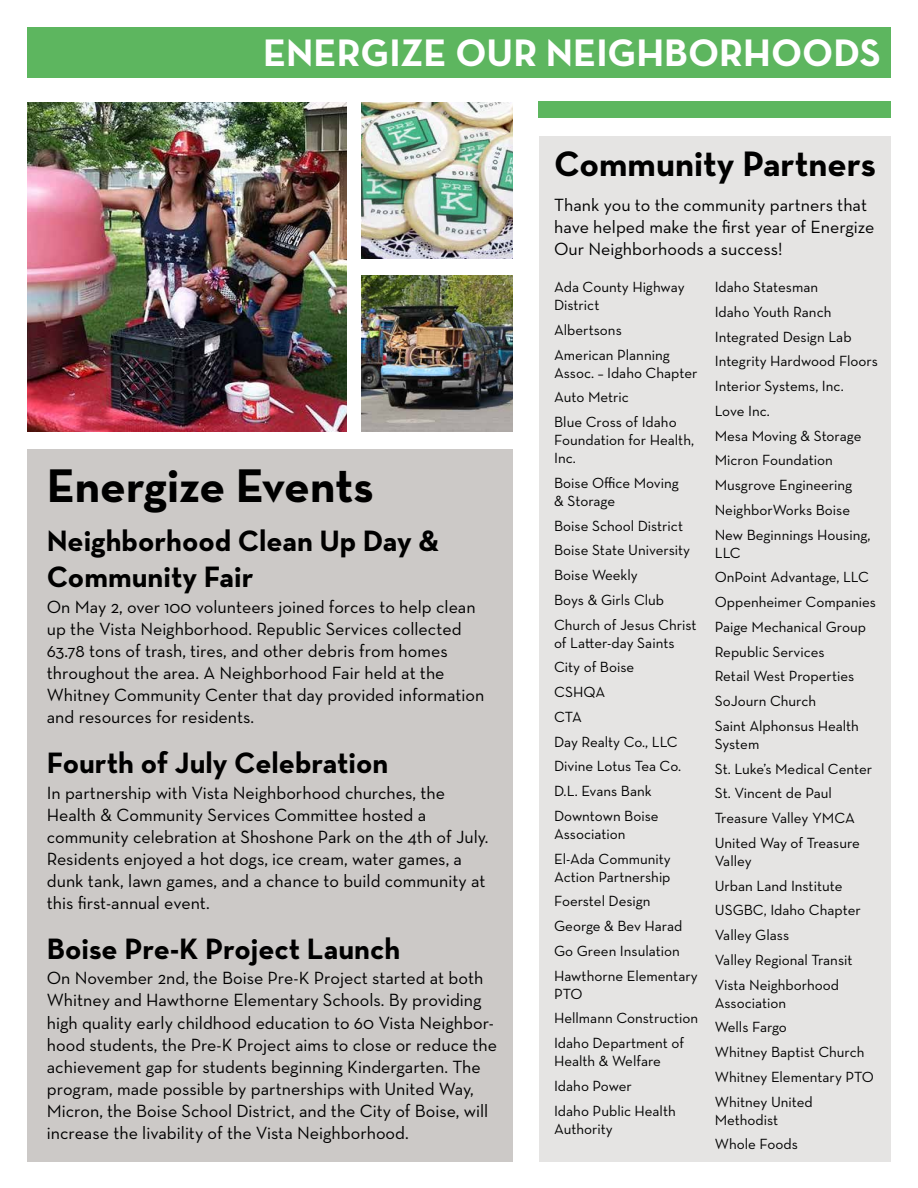
<style>
.page{position:relative;width:918px;height:1188px;background:#fff}
.page>*{position:absolute;margin:0;border:0;box-sizing:border-box;transform-origin:0 0}
.t1{font:700 48px "Neutraface Text";letter-spacing:-.01em;color:#000}
.t2{font:700 39px "Neutraface Text";color:#fff}
.t3{font:700 36px "Neutraface Text";color:#000}
.t4{font:700 30px/36px "Neutraface Text";color:#000}
.t5{font:18px/22px "Neutraface Text";color:#000}
.t6{font:15px/24.8px "Neutraface Text";color:#000}
</style>
<div class="page">
<div style="left:27px;top:27px;width:864px;height:51px;background:#5db65f"></div>
<div style="left:538px;top:102px;width:352px;height:16px;background:#5db65f"></div>
<div style="left:539px;top:136px;width:351px;height:1026px;background:#e5e4e3"></div>
<img style="left:362px;top:102px;width:151px;height:156px">
<div style="left:28px;top:450px;width:485px;height:712px;background:#ccc9c7"></div>
<img style="left:28px;top:102px;width:318px;height:329px">
<img style="left:362px;top:275px;width:151px;height:156px">
<h2 class="t2" style="left:263px;top:28px;width:619px">ENERGIZE OUR NEIGHBORHOODS</h2>
<h1 class="t1" style="left:47px;top:454px;width:329px">Energize Events</h1>
<h3 class="t4" style="left:47px;top:523px;width:394px">Neighborhood Clean Up Day &amp;<br>Community Fair</h3>
<p class="t5" style="left:47px;top:595px;width:439px">On May 2, over 100 volunteers joined forces to help clean up the Vista Neighborhood. Republic Services collected 63.78 tons of trash, tires, and other debris from homes throughout the area. A Neighborhood Fair held at the Whitney Community Center that day provided information and resources for residents.</p>
<h3 class="t4" style="left:47px;top:744px;width:343px">Fourth of July Celebration</h3>
<p class="t5" style="left:47px;top:781px;width:443px">In partnership with Vista Neighborhood churches, the Health &amp; Community Services Committee hosted a community celebration at Shoshone Park on the 4th of July.<br>Residents enjoyed a hot dogs, ice cream, water games, a dunk tank, lawn games, and a chance to build community at this first-annual event.</p>
<h3 class="t4" style="left:47px;top:930px;width:355px">Boise Pre-K Project Launch</h3>
<p class="t5" style="left:47px;top:967px;width:452px">On November 2nd, the Boise Pre-K Project started at both Whitney and Hawthorne Elementary Schools. By providing high quality early childhood education to 60 Vista Neighbor&shy;hood students, the Pre-K Project aims to close or reduce the achievement gap for students beginning Kindergarten. The program, made possible by partnerships with United Way, Micron, the Boise School District, and the City of Boise, will increase the livability of the Vista Neighborhood.</p>
<h3 class="t3" style="left:554px;top:141px;width:323px">Community Partners</h3>
<p class="t5" style="left:554px;top:194px;width:322px;line-height:21.6px">Thank you to the community partners that have helped make the first year of Energize<br>Our Neighborhoods a success!</p>
<p class="t6" style="left:554px;top:278px;width:132px;line-height:18px">Ada County Highway<br>District</p>
<p class="t6" style="left:554px;top:317px;width:117px">Albertsons<br>American Planning</p>
<p class="t6" style="left:554px;top:360px;width:145px">Assoc. – Idaho Chapter<br>Auto Metric<br>Blue Cross of Idaho</p>
<p class="t6" style="left:554px;top:431px;width:141px;line-height:18px">Foundation for Health,<br>Inc.</p>
<p class="t6" style="left:554px;top:474px;width:126px;line-height:18px">Boise Office Moving &amp; Storage</p>
<p class="t6" style="left:554px;top:513px;width:144px">Boise School District<br>Boise State University<br>Boise Weekly<br>Boys &amp; Girls Club<br>Church of Jesus Christ</p>
<p class="t6" style="left:554px;top:630px;width:128px">of Latter-day Saints<br>City of Boise<br>CSHQA<br>CTA<br>Day Realty Co., LLC<br>Divine Lotus Tea Co.<br>D.L. Evans Bank<br>Downtown Boise</p>
<p class="t6" style="left:554px;top:821px;width:118px">Association<br>El-Ada Community</p>
<p class="t6" style="left:554px;top:864px;width:145px">Action Partnership<br>Foerstel Design<br>George &amp; Bev Harad<br>Go Green Insulation<br>Hawthorne Elementary</p>
<p class="t6" style="left:554px;top:981px;width:146px">PTO<br>Hellmann Construction<br>Idaho Department of</p>
<p class="t6" style="left:554px;top:1048px;width:123px">Health &amp; Welfare<br>Idaho Power<br>Idaho Public Health</p>
<p class="t6" style="left:554px;top:1116px;width:60px">Authority</p>
<p class="t6" style="left:715px;top:274px;width:165px">Idaho Statesman<br>Idaho Youth Ranch<br>Integrated Design Lab<br>Integrity Hardwood Floors<br>Interior Systems, Inc.<br>Love Inc.<br>Mesa Moving &amp; Storage<br>Micron Foundation<br>Musgrove Engineering<br>NeighborWorks Boise<br>New Beginnings Housing,</p>
<p class="t6" style="left:715px;top:540px;width:163px">LLC<br>OnPoint Advantage, LLC<br>Oppenheimer Companies<br>Paige Mechanical Group<br>Republic Services<br>Retail West Properties<br>SoJourn Church<br>Saint Alphonsus Health</p>
<p class="t6" style="left:715px;top:731px;width:159px">System<br>St. Luke’s Medical Center<br>St. Vincent de Paul<br>Treasure Valley YMCA<br>United Way of Treasure</p>
<p class="t6" style="left:715px;top:848px;width:147px">Valley<br>Urban Land Institute<br>USGBC, Idaho Chapter<br>Valley Glass<br>Valley Regional Transit<br>Vista Neighborhood</p>
<p class="t6" style="left:715px;top:990px;width:161px">Association<br>Wells Fargo<br>Whitney Baptist Church<br>Whitney Elementary PTO<br>Whitney United</p>
<p class="t6" style="left:715px;top:1107px;width:85px">Methodist<br>Whole Foods</p>
</div>
